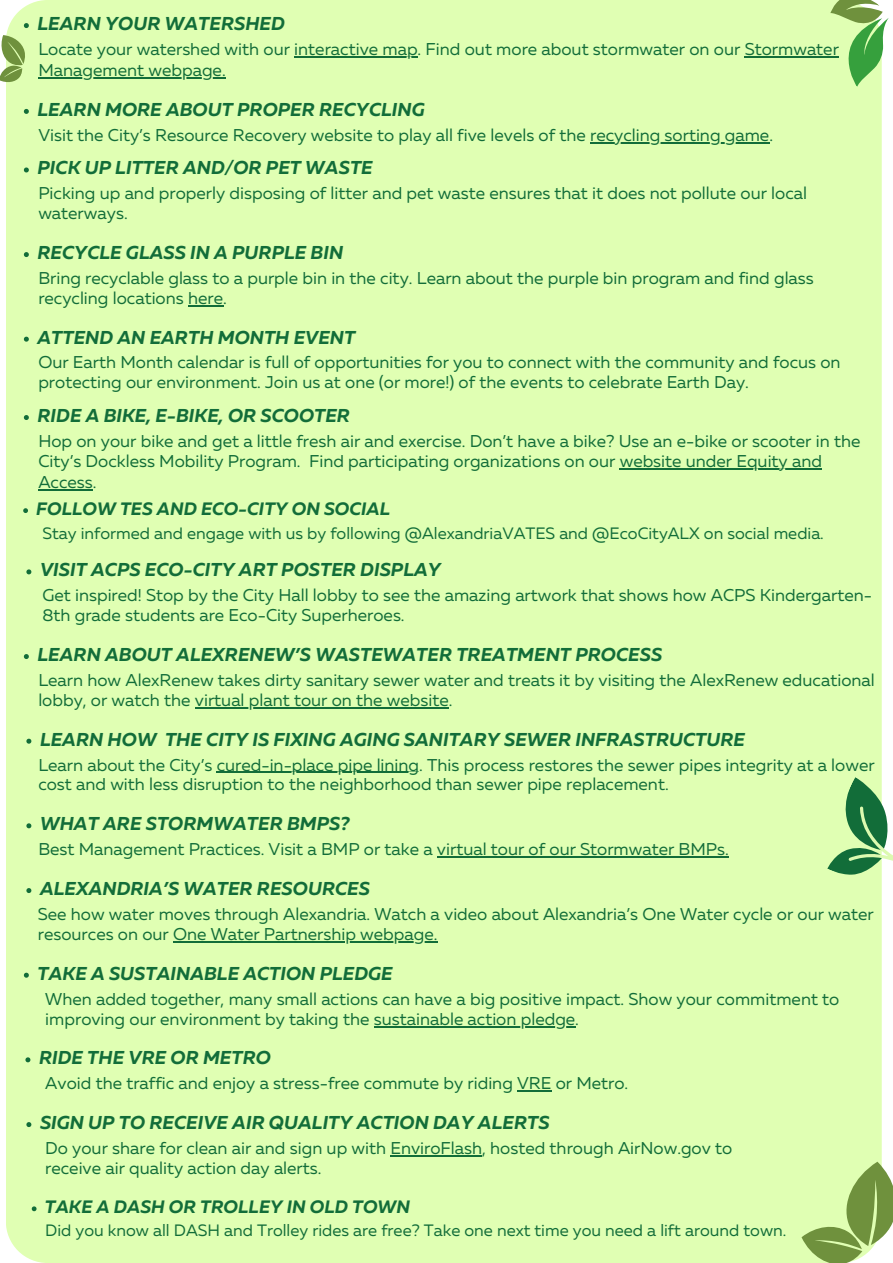
<style>
.page{position:relative;width:893px;height:1263px;background:#fff}
.page>*{position:absolute;margin:0;border:0;box-sizing:border-box;transform-origin:0 0}
.t1{font:italic 700 18.6px "Muller";color:#126d39}
.t2{font:italic 700 17.92px "Muller";color:#126d39}
.t3{font:17.1px/19.9px "Muller";color:#126d39}
.t4{font:16.42px "Muller";color:#126d39}
</style>
<div class="page">
<div style="left:6px;top:0;width:875px;height:1263px;background:#e0ffb3"></div>
<svg style="left:818px;top:0;width:71px;height:87px;background:#adda91"></svg>
<hr style="left:195px;top:707px;width:254px;height:1px;background:#126d39">
<svg style="left:815px;top:777px;width:78px;height:111px;background:#a0cf93"></svg>
<hr style="left:294px;top:57px;width:123px;height:1px;background:#126d39">
<hr style="left:744px;top:57px;width:95px;height:1px;background:#126d39">
<hr style="left:38px;top:77px;width:188px;height:1px;background:#126d39">
<svg style="left:0;top:23px;width:30px;height:64px;background:#b6d28e"></svg>
<svg style="left:26px;top:823px;width:5px;height:5px"></svg>
<hr style="left:437px;top:856px;width:292px;height:2px;background:#126d39">
<svg style="left:26px;top:888px;width:5px;height:5px"></svg>
<hr style="left:173px;top:941px;width:264px;height:1px;background:#126d39">
<svg style="left:26px;top:1122px;width:5px;height:5px"></svg>
<hr style="left:390px;top:1155px;width:92px;height:1px;background:#126d39">
<svg style="left:26px;top:739px;width:5px;height:5px"></svg>
<hr style="left:217px;top:772px;width:202px;height:1px;background:#126d39">
<svg style="left:24px;top:654px;width:5px;height:5px"></svg>
<svg style="left:24px;top:109px;width:5px;height:5px"></svg>
<hr style="left:590px;top:142px;width:179px;height:1px;background:#126d39">
<svg style="left:24px;top:167px;width:5px;height:5px"></svg>
<svg style="left:24px;top:252px;width:5px;height:5px"></svg>
<hr style="left:188px;top:305px;width:35px;height:1px;background:#126d39">
<hr style="left:619px;top:469px;width:203px;height:1px;background:#126d39">
<hr style="left:38px;top:489px;width:55px;height:1px;background:#126d39">
<svg style="left:24px;top:415px;width:5px;height:5px"></svg>
<hr style="left:517px;top:1090px;width:34px;height:2px;background:#126d39">
<svg style="left:25px;top:1057px;width:5px;height:5px"></svg>
<hr style="left:374px;top:1026px;width:201px;height:2px;background:#126d39">
<svg style="left:24px;top:973px;width:5px;height:5px"></svg>
<svg style="left:24px;top:337px;width:5px;height:5px"></svg>
<svg style="left:26px;top:569px;width:5px;height:5px"></svg>
<svg style="left:798px;top:1158px;width:95px;height:105px;background:#b3d188"></svg>
<svg style="left:23px;top:508px;width:5px;height:5px"></svg>
<svg style="left:32px;top:1206px;width:5px;height:5px"></svg>
<p class="t1" style="left:38px;top:16px;width:249px">LEARN YOUR WATERSHED</p>
<p class="t3" style="left:38px;top:41px;width:802px;line-height:20.5px">Locate your watershed with our interactive map. Find out more about stormwater on our Stormwater<br>Management webpage.</p>
<p class="t1" style="left:37px;top:101px;width:389px">LEARN MORE ABOUT PROPER RECYCLING</p>
<p class="t3" style="left:38px;top:126px;width:736px">Visit the City’s Resource Recovery website to play all five levels of the recycling sorting game.</p>
<p class="t1" style="left:37px;top:160px;width:337px">PICK UP LITTER AND/OR PET WASTE</p>
<p class="t3" style="left:38px;top:185px;width:770px">Picking up and properly disposing of litter and pet waste ensures that it does not pollute our local waterways.</p>
<p class="t1" style="left:37px;top:245px;width:307px">RECYCLE GLASS IN A PURPLE BIN</p>
<p class="t3" style="left:38px;top:269px;width:777px">Bring recyclable glass to a purple bin in the city. Learn about the purple bin program and find glass recycling locations here.</p>
<p class="t1" style="left:37px;top:329px;width:319px">ATTEND AN EARTH MONTH EVENT</p>
<p class="t3" style="left:38px;top:354px;width:804px">Our Earth Month calendar is full of opportunities for you to connect with the community and focus on protecting our environment. Join us at one (or more!) of the events to celebrate Earth Day.</p>
<p class="t1" style="left:37px;top:408px;width:314px">RIDE A BIKE, E-BIKE, OR SCOOTER</p>
<p class="t3" style="left:38px;top:432px;width:823px;line-height:20.2px">Hop on your bike and get a little fresh air and exercise. Don’t have a bike? Use an e-bike or scooter in the<br>City’s Dockless Mobility Program. Find participating organizations on our website under Equity and<br>Access.</p>
<p class="t2" style="left:36px;top:501px;width:355px">FOLLOW TES AND ECO-CITY ON SOCIAL</p>
<p class="t4" style="left:42px;top:526px;width:783px">Stay informed and engage with us by following @AlexandriaVATES and @EcoCityALX on social media.</p>
<p class="t1" style="left:40px;top:562px;width:402px">VISIT ACPS ECO-CITY ART POSTER DISPLAY</p>
<p class="t3" style="left:42px;top:587px;width:831px">Get inspired! Stop by the City Hall lobby to see the amazing artwork that shows how ACPS Kindergarten-<br>8th grade students are Eco-City Superheroes.</p>
<p class="t1" style="left:37px;top:647px;width:626px">LEARN ABOUT ALEXRENEW’S WASTEWATER TREATMENT PROCESS</p>
<p class="t3" style="left:38px;top:671px;width:838px">Learn how AlexRenew takes dirty sanitary sewer water and treats it by visiting the AlexRenew educational lobby, or watch the virtual plant tour on the website.</p>
<p class="t1" style="left:40px;top:731px;width:706px">LEARN HOW THE CITY IS FIXING AGING SANITARY SEWER INFRASTRUCTURE</p>
<p class="t3" style="left:38px;top:756px;width:838px">Learn about the City’s cured-in-place pipe lining. This process restores the sewer pipes integrity at a lower cost and with less disruption to the neighborhood than sewer pipe replacement.</p>
<p class="t1" style="left:40px;top:816px;width:311px">WHAT ARE STORMWATER BMPS?</p>
<p class="t3" style="left:38px;top:841px;width:692px">Best Management Practices. Visit a BMP or take a virtual tour of our Stormwater BMPs.</p>
<p class="t1" style="left:40px;top:881px;width:331px">ALEXANDRIA’S WATER RESOURCES</p>
<p class="t3" style="left:38px;top:905px;width:837px">See how water moves through Alexandria. Watch a video about Alexandria’s One Water cycle or our water resources on our One Water Partnership webpage.</p>
<p class="t1" style="left:37px;top:965px;width:357px">TAKE A SUSTAINABLE ACTION PLEDGE</p>
<p class="t3" style="left:45px;top:990px;width:795px;line-height:20.2px">When added together, many small actions can have a big positive impact. Show your commitment to improving our environment by taking the sustainable action pledge.</p>
<p class="t1" style="left:39px;top:1050px;width:233px">RIDE THE VRE OR METRO</p>
<p class="t3" style="left:45px;top:1075px;width:584px">Avoid the traffic and enjoy a stress-free commute by riding VRE or Metro.</p>
<p class="t1" style="left:40px;top:1115px;width:511px">SIGN UP TO RECEIVE AIR QUALITY ACTION DAY ALERTS</p>
<p class="t3" style="left:45px;top:1139px;width:688px">Do your share for clean air and sign up with EnviroFlash, hosted through AirNow.gov to receive air quality action day alerts.</p>
<p class="t2" style="left:45px;top:1199px;width:367px">TAKE A DASH OR TROLLEY IN OLD TOWN</p>
<p class="t4" style="left:45px;top:1224px;width:742px">Did you know all DASH and Trolley rides are free? Take one next time you need a lift around town.</p>
</div>
